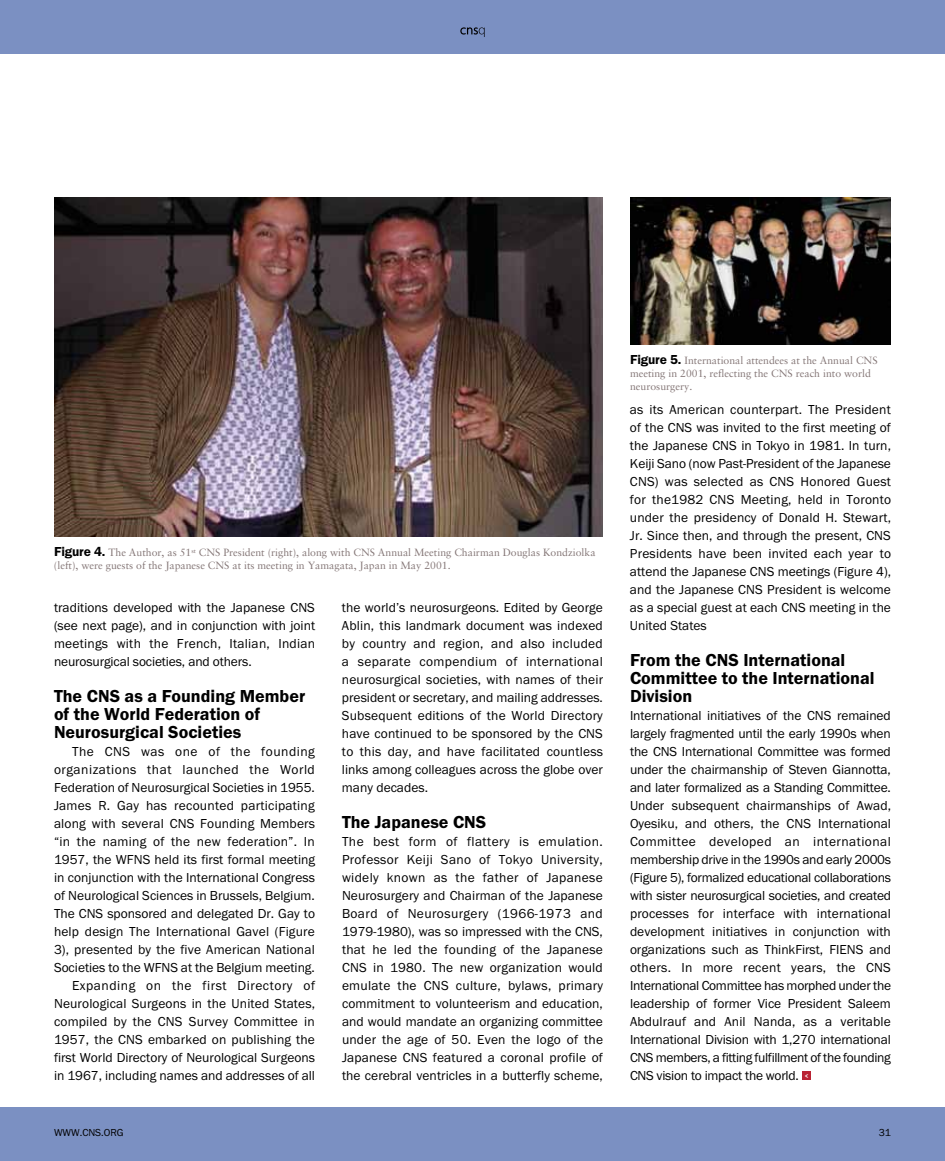
<style>
.page{position:relative;width:945px;height:1161px;background:#fff}
.page>*{position:absolute;margin:0;border:0;box-sizing:border-box;transform-origin:0 0}
.t1{font:600 18px/18px "Franklin Got ITC";color:#000}
.t2{font:13.5px/18px "Franklin Got ITC";color:#000;text-align:justify}
.t3{font:10.5px/12.6px "Sabon";color:#857777}
.t4{font:10.5px "Franklin Got ITC";color:#000}
.s1{font-family:"Franklin Got ITC";font-weight:600;font-size:13.5px;color:#000}
</style>
<div class="page">
<div style="left:0;top:1107px;width:945px;height:54px;background:#7b90c2"></div>
<div style="left:0;top:0;width:945px;height:54px;background:#7b90c2"></div>
<svg style="left:460px;top:27px;width:25px;height:10px"></svg>
<div style="left:803px;top:1071px;width:8px;height:9px;background:#ba2334"></div>
<img style="left:54px;top:197px;width:549px;height:340px">
<img style="left:630px;top:197px;width:261px;height:148px">
<p class="t3" style="left:54px;top:546px;width:543px"><span class="s1">Figure 4.</span> The Author, as 51<sup>st</sup> CNS President (right), along with CNS Annual Meeting Chairman Douglas Kondziolka (left), were guests of the Japanese CNS at its meeting in Yamagata, Japan in May 2001.</p>
<p class="t2" style="left:54px;top:598px;width:263px">traditions developed with the Japanese CNS (see next page), and in conjunction with joint meetings with the French, Italian, Indian neurosurgical societies, and others.</p>
<h1 class="t1" style="left:54px;top:687px;width:253px">The CNS as a Founding Member of the World Federation of<br>Neurosurgical Societies</h1>
<p class="t2" style="left:54px;top:742px;width:263px;text-align:right">The CNS was one of the founding organizations that launched the World Federation of Neurosurgical Societies in 1955.<br>James R. Gay has recounted participating along with several CNS Founding Members “in the naming of the new federation”. In 1957, the WFNS held its first formal meeting in conjunction with the International Congress of Neurological Sciences in Brussels, Belgium.<br>The CNS sponsored and delegated Dr. Gay to help design The International Gavel (Figure 3), presented by the five American National Societies to the WFNS at the Belgium meeting.<br>Expanding on the first Directory of Neurological Surgeons in the United States, compiled by the CNS Survey Committee in 1957, the CNS embarked on publishing the first World Directory of Neurological Surgeons in 1967, including names and addresses of all</p>
<p class="t2" style="left:342px;top:598px;width:263px">the world’s neurosurgeons. Edited by George Ablin, this landmark document was indexed by country and region, and also included a separate compendium of international neurosurgical societies, with names of their president or secretary, and mailing addresses.<br>Subsequent editions of the World Directory have continued to be sponsored by the CNS to this day, and have facilitated countless links among colleagues across the globe over many decades.</p>
<h1 class="t1" style="left:342px;top:813px;width:146px">The Japanese CNS</h1>
<p class="t2" style="left:342px;top:832px;width:263px">The best form of flattery is emulation.<br>Professor Keiji Sano of Tokyo University, widely known as the father of Japanese Neurosurgery and Chairman of the Japanese Board of Neurosurgery (1966-1973 and 1979-1980), was so impressed with the CNS, that he led the founding of the Japanese CNS in 1980. The new organization would emulate the CNS culture, bylaws, primary commitment to volunteerism and education, and would mandate an organizing committee under the age of 50. Even the logo of the Japanese CNS featured a coronal profile of the cerebral ventricles in a butterfly scheme,</p>
<p class="t3" style="left:630px;top:354px;width:249px"><span class="s1">Figure 5.</span> International attendees at the Annual CNS meeting in 2001, reflecting the CNS reach into world neurosurgery.</p>
<p class="t2" style="left:630px;top:400px;width:263px">as its American counterpart. The President of the CNS was invited to the first meeting of the Japanese CNS in Tokyo in 1981. In turn, Keiji Sano (now Past-President of the Japanese CNS) was selected as CNS Honored Guest for the1982 CNS Meeting, held in Toronto under the presidency of Donald H. Stewart, Jr. Since then, and through the present, CNS Presidents have been invited each year to attend the Japanese CNS meetings (Figure 4), and the Japanese CNS President is welcome as a special guest at each CNS meeting in the United States</p>
<h1 class="t1" style="left:630px;top:651px;width:246px">From the CNS International<br>Committee to the International<br>Division</h1>
<p class="t2" style="left:630px;top:706px;width:263px">International initiatives of the CNS remained largely fragmented until the early 1990s when the CNS International Committee was formed under the chairmanship of Steven Giannotta, and later formalized as a Standing Committee.<br>Under subsequent chairmanships of Awad, Oyesiku, and others, the CNS International Committee developed an international membership drive in the 1990s and early 2000s (Figure 5), formalized educational collaborations with sister neurosurgical societies, and created processes for interface with international development initiatives in conjunction with organizations such as ThinkFirst, FIENS and others. In more recent years, the CNS International Committee has morphed under the leadership of former Vice President Saleem Abdulrauf and Anil Nanda, as a veritable International Division with 1,270 international CNS members, a fitting fulfillment of the founding CNS vision to impact the world. <sup>&lt;</sup></p>
<p class="t4" style="left:54px;top:1126px;width:71px">WWW.CNS.ORG</p>
<p class="t4" style="left:879px;top:1126px;width:14px">31</p>
</div>
